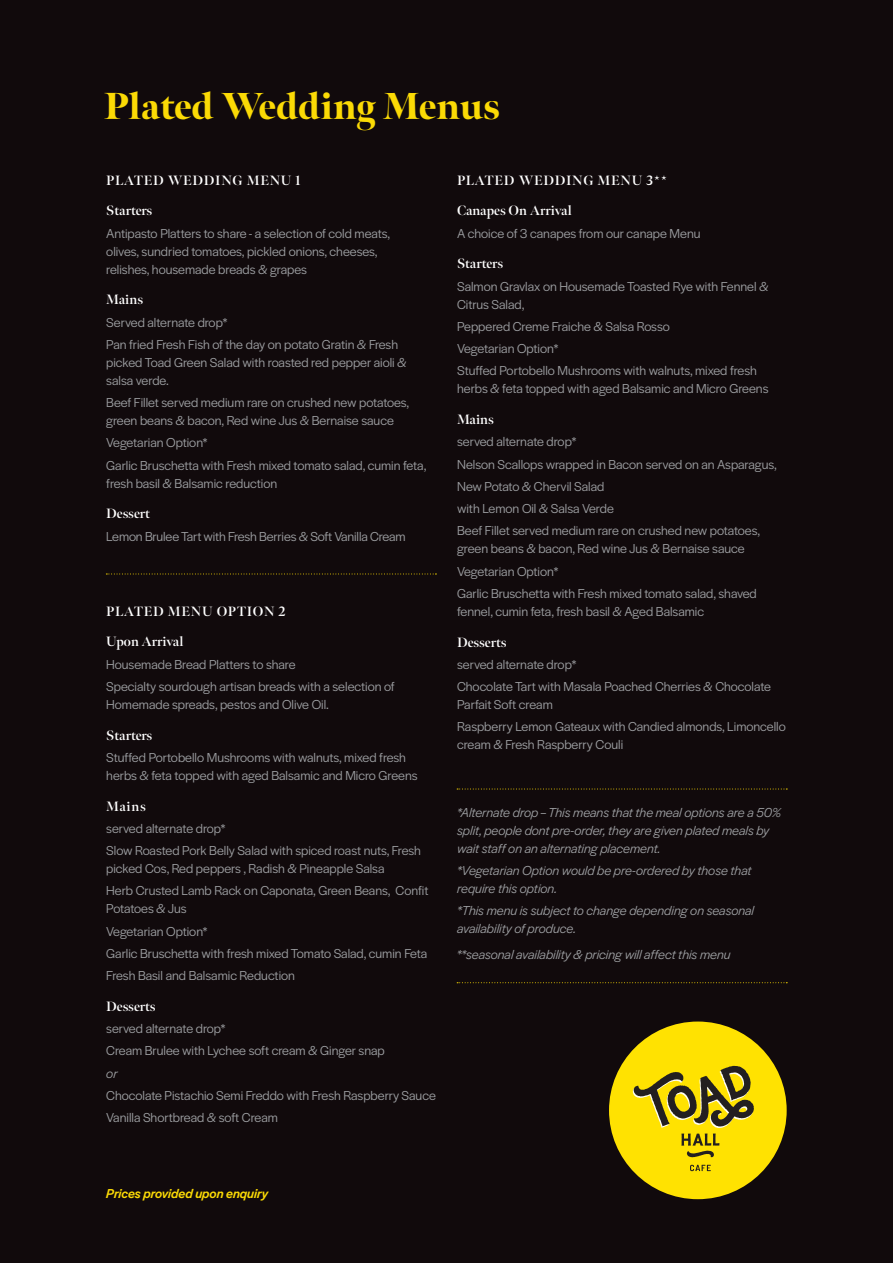
<style>
.page{position:relative;width:893px;height:1263px;background:#110a0c}
.page>*{position:absolute;margin:0;border:0;box-sizing:border-box;transform-origin:0 0}
.t1{font:900 37.5px "Meno Banner";color:#fbda05}
.t2{font:13.5px/22.2px "Halyard Display";color:#9d9fa2}
.t3{font:italic 13.5px/18px "Halyard Display";color:#9d9fa2}
.t4{font:700 13.5px "Meno Banner";color:#fff}
.t5{font:700 13.5px "Meno Banner";letter-spacing:.05em;color:#fff}
.t6{font:italic 500 13.5px "Halyard Display";color:#fbda05}
</style>
<div class="page">
<svg style="left:609px;top:1021px;width:178px;height:178px"></svg>
<svg style="left:106px;top:573px;width:330px;height:1px"></svg>
<svg style="left:457px;top:788px;width:330px;height:1px"></svg>
<svg style="left:457px;top:982px;width:330px;height:1px"></svg>
<h1 class="t1" style="left:104px;top:82px;width:397px">Plated Wedding Menus</h1>
<p class="t5" style="left:106px;top:171px;width:196px">PLATED WEDDING MENU 1</p>
<p class="t4" style="left:106px;top:202px;width:48px">Starters</p>
<p class="t2" style="left:106px;top:223px;width:285px;line-height:18px">Antipasto Platters to share - a selection of cold meats, olives, sundried tomatoes, pickled onions, cheeses, relishes, housemade breads &amp; grapes</p>
<p class="t4" style="left:106px;top:291px;width:38px">Mains</p>
<p class="t2" style="left:106px;top:310px;width:293px">Served alternate drop*<br>Pan fried Fresh Fish of the day on potato Gratin &amp; Fresh</p>
<p class="t2" style="left:106px;top:353px;width:302px;line-height:18px">picked Toad Green Salad with roasted red pepper aioli &amp; salsa verde.</p>
<p class="t2" style="left:106px;top:393px;width:305px;line-height:18px">Beef Fillet served medium rare on crushed new potatoes, green beans &amp; bacon, Red wine Jus &amp; Bernaise sauce</p>
<p class="t2" style="left:106px;top:431px;width:322px">Vegetarian Option*<br>Garlic Bruschetta with Fresh mixed tomato salad, cumin feta,</p>
<p class="t2" style="left:106px;top:471px;width:172px">fresh basil &amp; Balsamic reduction</p>
<p class="t4" style="left:106px;top:505px;width:45px">Dessert</p>
<p class="t2" style="left:106px;top:524px;width:301px">Lemon Brulee Tart with Fresh Berries &amp; Soft Vanilla Cream</p>
<p class="t5" style="left:106px;top:602px;width:181px">PLATED MENU OPTION 2</p>
<p class="t4" style="left:106px;top:633px;width:79px">Upon Arrival</p>
<p class="t2" style="left:106px;top:652px;width:290px">Housemade Bread Platters to share<br>Specialty sourdough artisan breads with a selection of</p>
<p class="t2" style="left:106px;top:692px;width:224px">Homemade spreads, pestos and Olive Oil.</p>
<p class="t4" style="left:106px;top:726px;width:48px">Starters</p>
<p class="t2" style="left:106px;top:747px;width:313px;line-height:18px">Stuffed Portobello Mushrooms with walnuts, mixed fresh herbs &amp; feta topped with aged Balsamic and Micro Greens</p>
<p class="t4" style="left:106px;top:797px;width:41px">Mains</p>
<p class="t2" style="left:106px;top:816px;width:316px">served alternate drop*<br>Slow Roasted Pork Belly Salad with spiced roast nuts, Fresh</p>
<p class="t2" style="left:106px;top:857px;width:324px">picked Cos, Red peppers , Radish &amp; Pineapple Salsa<br>Herb Crusted Lamb Rack on Caponata, Green Beans, Confit</p>
<p class="t2" style="left:106px;top:897px;width:323px">Potatoes &amp; Jus<br>Vegetarian Option*<br>Garlic Bruschetta with fresh mixed Tomato Salad, cumin Feta<br>Fresh Basil and Balsamic Reduction</p>
<p class="t4" style="left:106px;top:998px;width:51px">Desserts</p>
<p class="t2" style="left:106px;top:1017px;width:280px">served alternate drop*<br>Cream Brulee with Lychee soft cream &amp; Ginger snap</p>
<p class="t3" style="left:106px;top:1063px;width:13px">or</p>
<p class="t2" style="left:106px;top:1083px;width:331px">Chocolate Pistachio Semi Freddo with Fresh Raspberry Sauce<br>Vanilla Shortbread &amp; soft Cream</p>
<p class="t5" style="left:457px;top:171px;width:212px">PLATED WEDDING MENU 3**</p>
<p class="t4" style="left:457px;top:202px;width:116px">Canapes On Arrival</p>
<p class="t2" style="left:457px;top:221px;width:245px">A choice of 3 canapes from our canape Menu</p>
<p class="t4" style="left:457px;top:255px;width:48px">Starters</p>
<p class="t2" style="left:457px;top:276px;width:313px;line-height:18px">Salmon Gravlax on Housemade Toasted Rye with Fennel &amp;<br>Citrus Salad,</p>
<p class="t2" style="left:457px;top:315px;width:301px">Peppered Creme Fraiche &amp; Salsa Rosso<br>Vegetarian Option*<br>Stuffed Portobello Mushrooms with walnuts, mixed fresh</p>
<p class="t2" style="left:457px;top:377px;width:313px">herbs &amp; feta topped with aged Balsamic and Micro Greens</p>
<p class="t4" style="left:457px;top:411px;width:38px">Mains</p>
<p class="t2" style="left:457px;top:430px;width:321px">served alternate drop*<br>Nelson Scallops wrapped in Bacon served on an Asparagus, New Potato &amp; Chervil Salad<br>with Lemon Oil &amp; Salsa Verde<br>Beef Fillet served medium rare on crushed new potatoes,</p>
<p class="t2" style="left:457px;top:537px;width:301px">green beans &amp; bacon, Red wine Jus &amp; Bernaise sauce<br>Vegetarian Option*<br>Garlic Bruschetta with Fresh mixed tomato salad, shaved</p>
<p class="t2" style="left:457px;top:599px;width:249px">fennel, cumin feta, fresh basil &amp; Aged Balsamic</p>
<p class="t4" style="left:457px;top:633px;width:51px">Desserts</p>
<p class="t2" style="left:457px;top:652px;width:315px">served alternate drop*<br>Chocolate Tart with Masala Poached Cherries &amp; Chocolate</p>
<p class="t2" style="left:457px;top:693px;width:330px">Parfait Soft cream<br>Raspberry Lemon Gateaux with Candied almonds, Limoncello</p>
<p class="t2" style="left:457px;top:733px;width:168px">cream &amp; Fresh Raspberry Couli</p>
<p class="t3" style="left:457px;top:803px;width:325px">*Alternate drop – This means that the meal options are a 50% split, people dont pre-order, they are given plated meals by wait staff on an alternating placement.</p>
<p class="t3" style="left:457px;top:861px;width:296px">*Vegetarian Option would be pre-ordered by those that require this option.</p>
<p class="t3" style="left:457px;top:901px;width:299px">*This menu is subject to change depending on seasonal availability of produce.</p>
<p class="t3" style="left:457px;top:945px;width:275px">**seasonal availability &amp; pricing will affect this menu</p>
<p class="t6" style="left:106px;top:1183px;width:163px">Prices provided upon enquiry</p>
</div>
